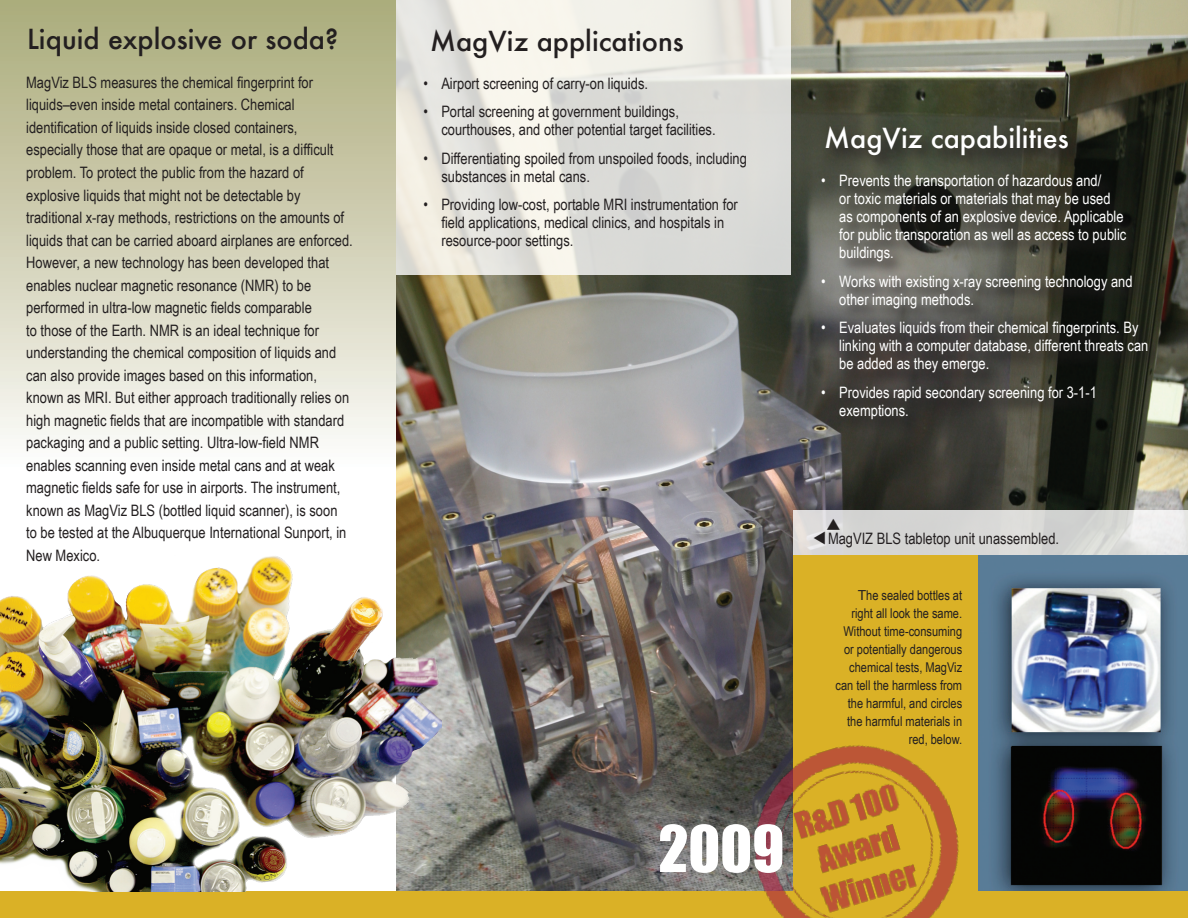
<style>
.page{position:relative;width:1188px;height:918px;background:#fff}
.page>*{position:absolute;margin:0;border:0;box-sizing:border-box;transform-origin:0 0}
.t1{font:59.55px "Impact";color:#fff}
.t2{font:500 27px "Futura";color:#231f20}
.t3{font:500 27px "Futura";color:#fff}
.t4{font:15.75px/22.5px "Arial Narrow";color:#231f20}
.t5{font:15.75px/18px "Arial Narrow";color:#fff}
.t6{font:13.5px/18px "Arial Narrow";color:#231f20;text-align:right}
.s1{font-family:"Tahoma"}
</style>
<div class="page">
<img style="left:396px;top:0;width:792px;height:891px">
<svg style="left:396px;top:0;width:394px;height:274px;background:#e4e3de"></svg>
<svg style="left:793px;top:510px;width:395px;height:45px;background:#dadad8"></svg>
<div style="left:816px;top:170px;width:372px;height:332px;background:#231f20;opacity:.75"></div>
<div style="left:821px;top:121px;width:367px;height:70px;background:#231f20;opacity:.75"></div>
<svg style="left:0;top:0;width:396px;height:439px;background:#cfcfb3"></svg>
<img style="left:978px;top:555px;width:210px;height:336px">
<div style="left:0;top:891px;width:1188px;height:27px;background:#dab126"></div>
<div style="left:793px;top:555px;width:185px;height:363px;background:#dab126"></div>
<img style="left:720px;top:710px;width:275px;height:208px">
<img style="left:0;top:556px;width:442px;height:336px">
<svg style="left:814px;top:519px;width:26px;height:26px"></svg>
<h2 class="t2" style="left:27px;top:21px;width:313px">Liquid explosive or soda?</h2>
<p class="t4" style="left:26px;top:71px;width:328px">MagViz BLS measures the chemical fingerprint for liquids–even inside metal containers. Chemical identification of liquids inside closed containers, especially those that are opaque or metal, is a difficult problem. To protect the public from the hazard of explosive liquids that might not be detectable by traditional x-ray methods, restrictions on the amounts of liquids that can be carried aboard airplanes are enforced.<br>However, a new technology has been developed that enables nuclear magnetic resonance (NMR) to be performed in ultra-low magnetic fields comparable<br>to those of the Earth. NMR is an ideal technique for understanding the chemical composition of liquids and can also provide images based on this information, known as MRI. But either approach traditionally relies on high magnetic fields that are incompatible with standard packaging and a public setting. Ultra-low-field NMR enables scanning even inside metal cans and at weak magnetic fields safe for use in airports. The instrument, known as MagViz BLS (bottled liquid scanner), is soon<br>to be tested at the Albuquerque International Sunport, in New Mexico.</p>
<h2 class="t2" style="left:430px;top:23px;width:255px">MagViz applications</h2>
<p class="t4" style="left:423px;top:71px;width:226px">• Airport screening of carry-on liquids.</p>
<p class="t4" style="left:441px;top:102px;width:276px;line-height:18px;text-indent:-18px">• Portal screening at government buildings, courthouses, and other potential target facilities.</p>
<p class="t4" style="left:441px;top:149px;width:307px;line-height:18px;text-indent:-18px">• Differentiating spoiled from unspoiled foods, including substances in metal cans.</p>
<p class="t4" style="left:441px;top:195px;width:298px;line-height:18px;text-indent:-18px">• Providing low-cost, portable MRI instrumentation for field applications, medical clinics, and hospitals in resource-poor settings.</p>
<h2 class="t3" style="left:824px;top:120px;width:246px">MagViz capabilities</h2>
<p class="t5" style="left:839px;top:171px;width:289px;text-indent:-18px">• Prevents the transportation of hazardous and/<br>or toxic materials or materials that may be used as components of an explosive device. Applicable for public transporation as well as access to public buildings.</p>
<p class="t5" style="left:839px;top:272px;width:295px;text-indent:-18px">• Works with existing x-ray screening technology and other imaging methods.</p>
<p class="t5" style="left:839px;top:318px;width:311px;text-indent:-18px">• Evaluates liquids from their chemical fingerprints. By linking with a computer database, different threats can be added as they emerge.</p>
<p class="t5" style="left:839px;top:383px;width:259px;text-indent:-18px">• Provides rapid secondary screening for 3-1-1 exemptions.</p>
<h1 class="t1" style="left:658px;top:802px;width:127px">2009</h1>
<p class="t4" style="left:828px;top:527px;width:233px">MagVIZ BLS tabletop unit unassembled.</p>
<p class="t6" style="left:835px;top:586px;width:128px"><span class="s1">T</span>he sealed bottles at right all look the same.<br>Without time-consuming or potentially dangerous chemical tests, MagViz can tell the harmless from the harmful, and circles the harmful materials in red, below.</p>
</div>
